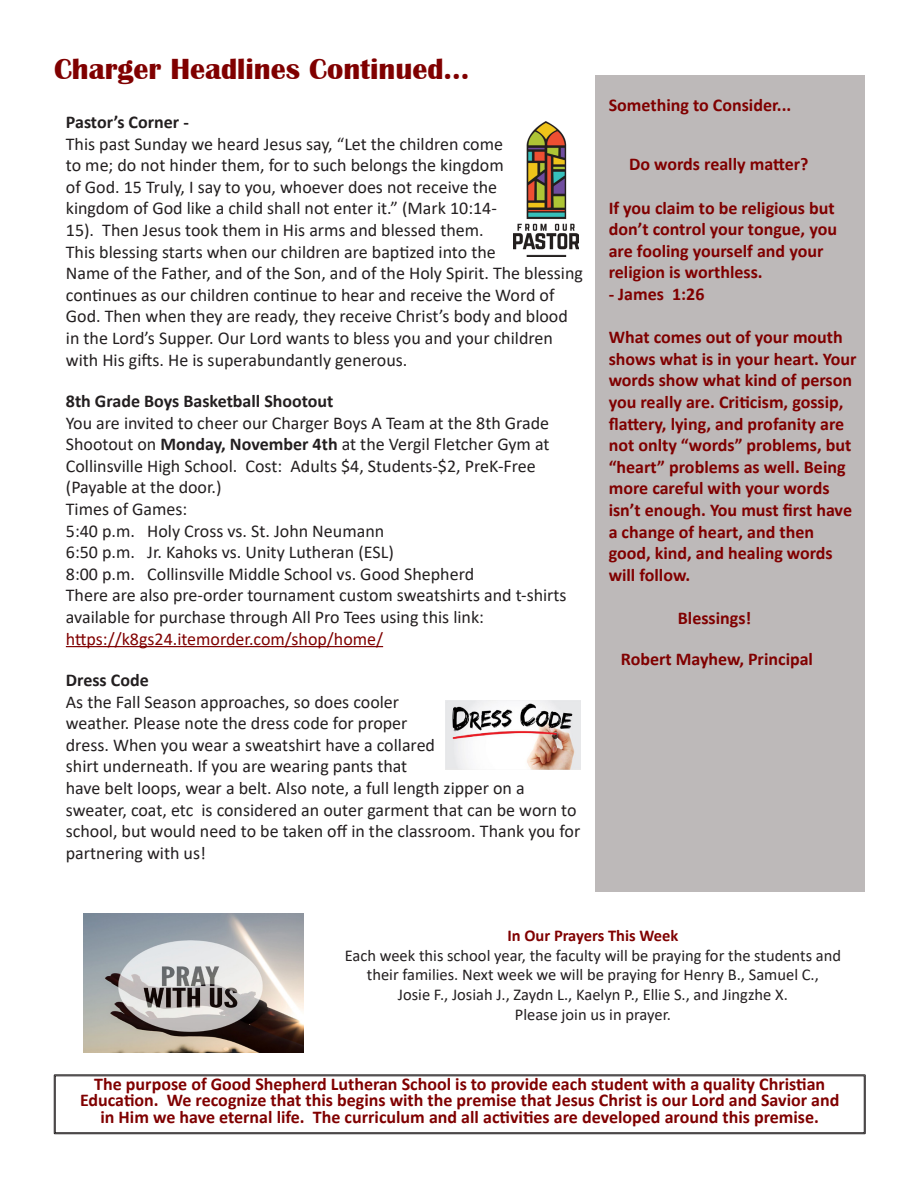
<style>
.page{position:relative;width:918px;height:1188px;background:#fff}
.page>*{position:absolute;margin:0;border:0;box-sizing:border-box;transform-origin:0 0}
.t1{font:700 30px "Britannic";color:#800000}
.t2{font:18px/21.6px "Calibri";color:#231f20}
.t3{font:700 18px/21.6px "Calibri";color:#800000}
.t4{font:16.5px/19.8px "Calibri";color:#231f20;text-align:center}
.s1{font-weight:700}
.s2{color:#800000}
.s3{font-weight:700;color:#800000}
</style>
<div class="page">
<div style="left:595px;top:76px;width:270px;height:816px;background:#bdb9b9"></div>
<div style="left:54px;top:1075px;width:811px;height:59px;border:1px solid #231f20"></div>
<div style="left:55px;top:1076px;width:810px;height:57px;border:1px solid #231f20"></div>
<hr style="left:66px;top:646px;width:317px;height:1px;background:#800000">
<img style="left:513px;top:122px;width:65px;height:135px">
<img style="left:83px;top:913px;width:220px;height:140px">
<img style="left:446px;top:700px;width:134px;height:70px">
<p class="t1" style="left:54px;top:52px;width:417px">Charger Headlines Continued...</p>
<p class="t2" style="left:66px;top:111px;width:519px"><span class="s1">Pastor’s Corner -<br></span>This past Sunday we heard Jesus say, “Let the children come<br>to me; do not hinder them, for to such belongs the kingdom<br>of God. 15 Truly, I say to you, whoever does not receive the<br>kingdom of God like a child shall not enter it.” (Mark 10:14-<br>15). Then Jesus took them in His arms and blessed them.<br>This blessing starts when our children are baptized into the<br>Name of the Father, and of the Son, and of the Holy Spirit. The blessing continues as our children continue to hear and receive the Word of God. Then when they are ready, they receive Christ’s body and blood in the Lord’s Supper. Our Lord wants to bless you and your children with His gifts. He is superabundantly generous.</p>
<p class="t2" style="left:66px;top:390px;width:502px"><span class="s1">8th Grade Boys Basketball Shootout<br></span>You are invited to cheer our Charger Boys A Team at the 8th Grade Shootout on <span class="s1">Monday, November 4th</span> at the Vergil Fletcher Gym at Collinsville High School. Cost: Adults $4, Students-$2, PreK-Free (Payable at the door.)<br>Times of Games:<br>5:40 p.m. Holy Cross vs. St. John Neumann<br>6:50 p.m. Jr. Kahoks vs. Unity Lutheran (ESL)<br>8:00 p.m. Collinsville Middle School vs. Good Shepherd<br>There are also pre-order tournament custom sweatshirts and t-shirts available for purchase through All Pro Tees using this link: <span class="s2">https://k8gs24.itemorder.com/shop/home/</span></p>
<p class="t2" style="left:66px;top:669px;width:516px"><span class="s1">Dress Code<br></span>As the Fall Season approaches, so does cooler<br>weather. Please note the dress code for proper<br>dress. When you wear a sweatshirt have a collared<br>shirt underneath. If you are wearing pants that<br>have belt loops, wear a belt. Also note, a full length zipper on a sweater, coat, etc is considered an outer garment that can be worn to school, but would need to be taken off in the classroom. Thank you for partnering with us!</p>
<p class="t3" style="left:609px;top:94px;width:184px">Something to Consider...</p>
<p class="t3" style="left:629px;top:153px;width:181px">Do words really matter?</p>
<p class="t3" style="left:609px;top:197px;width:230px">If you claim to be religious but don’t control your tongue, you are fooling yourself and your religion is worthless.</p>
<p class="t3" style="left:609px;top:283px;width:97px">- James 1:26</p>
<p class="t3" style="left:609px;top:326px;width:249px">What comes out of your mouth shows what is in your heart. Your words show what kind of person you really are. Criticism, gossip, flattery, lying, and profanity are not onlty “words” problems, but “heart” problems as well. Being more careful with your words isn’t enough. You must first have a change of heart, and then good, kind, and healing words will follow.</p>
<p class="t3" style="left:678px;top:607px;width:75px">Blessings!</p>
<p class="t3" style="left:621px;top:648px;width:194px">Robert Mayhew, Principal</p>
<p class="t4" style="left:345px;top:925px;width:498px"><span class="s3">In Our Prayers This Week<br></span>Each week this school year, the faculty will be praying for the students and their families. Next week we will be praying for Henry B., Samuel C.,</p>
<p class="t4" style="left:398px;top:984px;width:392px">Josie F., Josiah J., Zaydn L., Kaelyn P., Ellie S., and Jingzhe X.</p>
<p class="t4" style="left:515px;top:1004px;width:158px">Please join us in prayer.</p>
<p class="t3" style="left:80px;top:1075px;width:761px;line-height:16.5px;text-align:center">The purpose of Good Shepherd Lutheran School is to provide each student with a quality Christian<br>Education. We recognize that this begins with the premise that Jesus Christ is our Lord and Savior and in Him we have eternal life. The curriculum and all activities are developed around this premise.</p>
</div>
